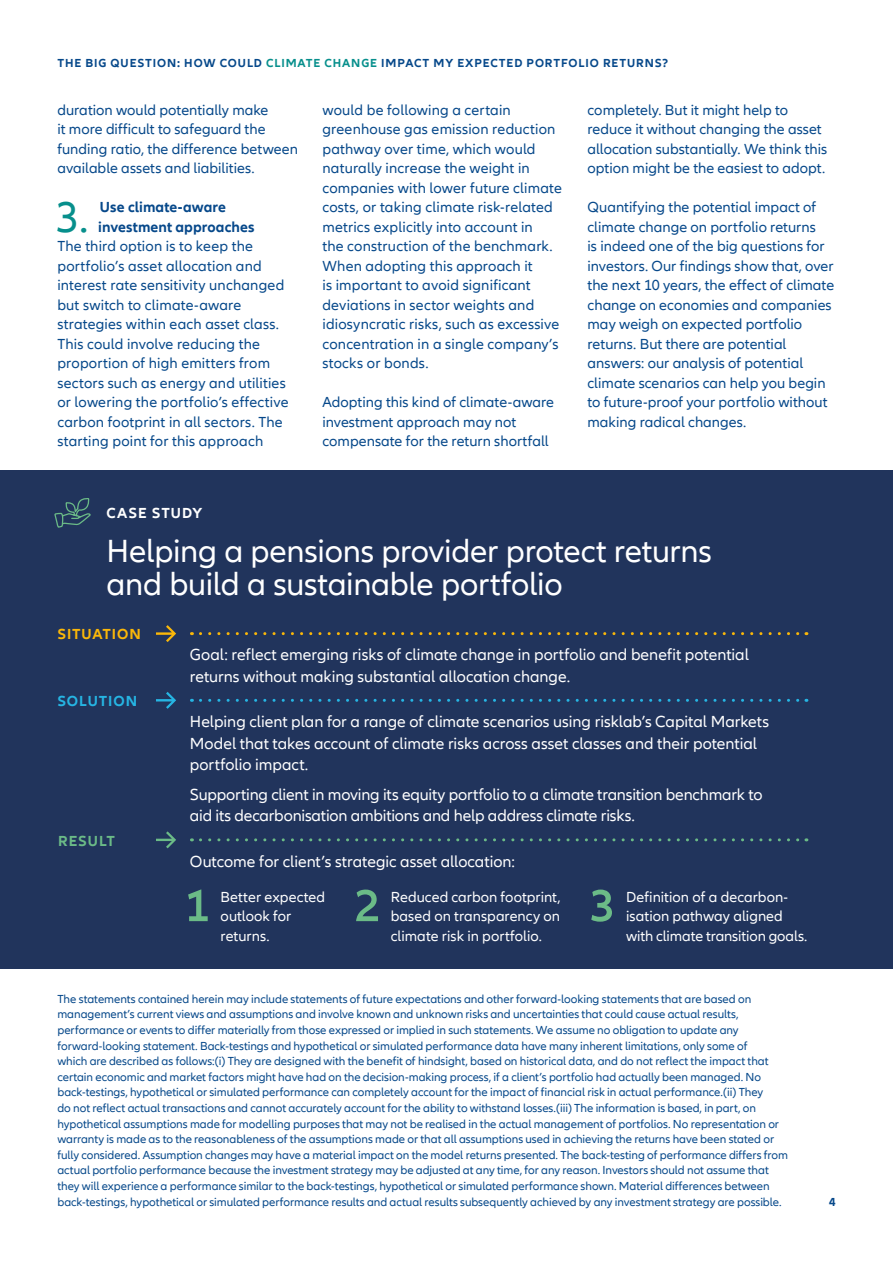
<style>
.page{position:relative;width:893px;height:1263px;background:#fff}
.page>*{position:absolute;margin:0;border:0;box-sizing:border-box;transform-origin:0 0}
.t1{font:75.15px "Allianz Neo";color:#6bbb87}
.t2{font:44.25px "Allianz Neo";color:#078f8c}
.t3{font:33px/33px "Allianz Neo";letter-spacing:-.01em;color:#fff}
.t4{font:16.5px/21.5px "Allianz Neo";letter-spacing:-.005em;color:#fff}
.t5{font:15px/19.5px "Allianz Neo";letter-spacing:.01em;color:#06488a}
.t6{font:15px/19.5px "Allianz Neo";color:#fff}
.t7{font:700 15px/19.5px "Allianz Neo";letter-spacing:.005em;color:#06488a}
.t8{font:700 15px "Allianz Neo";letter-spacing:.065em;color:#fff}
.t9{font:700 15px "Allianz Neo";letter-spacing:.06em;color:#fab709}
.t10{font:700 15px "Allianz Neo";letter-spacing:.065em;color:#26b5e3}
.t11{font:700 15px "Allianz Neo";letter-spacing:.065em;color:#6bbb87}
.t12{font:12px/15.6px "Allianz Neo";letter-spacing:-.005em;color:#06488a}
.t13{font:700 12px "Allianz Neo";letter-spacing:.075em;color:#06488a}
.s1{color:#078f8c}
</style>
<div class="page">
<div style="left:0;top:470px;width:893px;height:499px;background:#21345c"></div>
<svg style="left:156px;top:625px;width:20px;height:17px"></svg>
<svg style="left:156px;top:692px;width:20px;height:17px"></svg>
<svg style="left:156px;top:831px;width:20px;height:17px"></svg>
<svg style="left:54px;top:498px;width:37px;height:30px"></svg>
<svg style="left:200px;top:632px;width:607px;height:3px"></svg>
<svg style="left:200px;top:699px;width:607px;height:3px"></svg>
<svg style="left:200px;top:838px;width:607px;height:3px"></svg>
<p class="t13" style="left:57px;top:56px;width:612px">THE BIG QUESTION: HOW COULD <span class="s1">CLIMATE CHANGE</span> IMPACT MY EXPECTED PORTFOLIO RETURNS?</p>
<p class="t5" style="left:57px;top:100px;width:242px">duration would potentially make<br>it more difficult to safeguard the funding ratio, the difference between available assets and liabilities.</p>
<h2 class="t2" style="left:56px;top:192px;width:34px">3.</h2>
<p class="t7" style="left:98px;top:198px;width:158px">Use climate-aware investment approaches</p>
<p class="t5" style="left:57px;top:237px;width:233px">The third option is to keep the portfolio’s asset allocation and interest rate sensitivity unchanged but switch to climate-aware strategies within each asset class.<br>This could involve reducing the proportion of high emitters from sectors such as energy and utilities or lowering the portfolio’s effective carbon footprint in all sectors. The starting point for this approach</p>
<p class="t5" style="left:322px;top:100px;width:241px">would be following a certain greenhouse gas emission reduction pathway over time, which would naturally increase the weight in companies with lower future climate costs, or taking climate risk-related metrics explicitly into account in<br>the construction of the benchmark.<br>When adopting this approach it<br>is important to avoid significant deviations in sector weights and idiosyncratic risks, such as excessive concentration in a single company’s stocks or bonds.</p>
<p class="t5" style="left:322px;top:393px;width:233px">Adopting this kind of climate-aware investment approach may not compensate for the return shortfall</p>
<p class="t5" style="left:587px;top:100px;width:241px">completely. But it might help to reduce it without changing the asset allocation substantially. We think this option might be the easiest to adopt.</p>
<p class="t5" style="left:587px;top:198px;width:248px">Quantifying the potential impact of climate change on portfolio returns<br>is indeed one of the big questions for investors. Our findings show that, over the next 10 years, the effect of climate change on economies and companies may weigh on expected portfolio returns. But there are potential answers: our analysis of potential climate scenarios can help you begin to future-proof your portfolio without making radical changes.</p>
<p class="t8" style="left:107px;top:504px;width:97px">CASE STUDY</p>
<h3 class="t3" style="left:107px;top:536px;width:607px">Helping a pensions provider protect returns and build a sustainable portfolio</h3>
<p class="t9" style="left:57px;top:626px;width:85px">SITUATION</p>
<p class="t10" style="left:57px;top:692px;width:81px">SOLUTION</p>
<p class="t11" style="left:58px;top:832px;width:59px">RESULT</p>
<h3 class="t4" style="left:190px;top:645px;width:560px">Goal: reflect emerging risks of climate change in portfolio and benefit potential returns without making substantial allocation change.</h3>
<h3 class="t4" style="left:190px;top:711px;width:581px">Helping client plan for a range of climate scenarios using risklab’s Capital Markets<br>Model that takes account of climate risks across asset classes and their potential portfolio impact.</h3>
<h3 class="t4" style="left:190px;top:784px;width:574px">Supporting client in moving its equity portfolio to a climate transition benchmark to aid its decarbonisation ambitions and help address climate risks.</h3>
<h3 class="t4" style="left:190px;top:851px;width:326px">Outcome for client’s strategic asset allocation:</h3>
<h1 class="t1" style="left:184px;top:853px;width:28px">1</h1>
<p class="t6" style="left:221px;top:887px;width:106px">Better expected outlook for returns.</p>
<h1 class="t1" style="left:590px;top:853px;width:28px">3</h1>
<p class="t6" style="left:626px;top:887px;width:183px">Definition of a decarbon&shy;isation pathway aligned with climate transition goals.</p>
<h1 class="t1" style="left:355px;top:853px;width:28px">2</h1>
<p class="t6" style="left:391px;top:887px;width:171px;text-align:justify">Reduced carbon footprint, based on transparency on climate risk in portfolio.</p>
<p class="t12" style="left:57px;top:991px;width:732px">The statements contained herein may include statements of future expectations and other forward-looking statements that are based on management’s current views and assumptions and involve known and unknown risks and uncertainties that could cause actual results, performance or events to differ materially from those expressed or implied in such statements. We assume no obligation to update any forward-looking statement. Back-testings and hypothetical or simulated performance data have many inherent limitations, only some of<br>which are described as follows:(i) They are designed with the benefit of hindsight, based on historical data, and do not reflect the impact that certain economic and market factors might have had on the decision-making process, if a client’s portfolio had actually been managed. No back-testings, hypothetical or simulated performance can completely account for the impact of financial risk in actual performance.(ii) They<br>do not reflect actual transactions and cannot accurately account for the ability to withstand losses.(iii) The information is based, in part, on hypothetical assumptions made for modelling purposes that may not be realised in the actual management of portfolios. No representation or warranty is made as to the reasonableness of the assumptions made or that all assumptions used in achieving the returns have been stated or fully considered. Assumption changes may have a material impact on the model returns presented. The back-testing of performance differs from actual portfolio performance because the investment strategy may be adjusted at any time, for any reason. Investors should not assume that they will experience a performance similar to the back-testings, hypothetical or simulated performance shown. Material differences between back-testings, hypothetical or simulated performance results and actual results subsequently achieved by any investment strategy are possible.</p>
<p class="t13" style="left:829px;top:1194px;width:8px">4</p>
</div>
